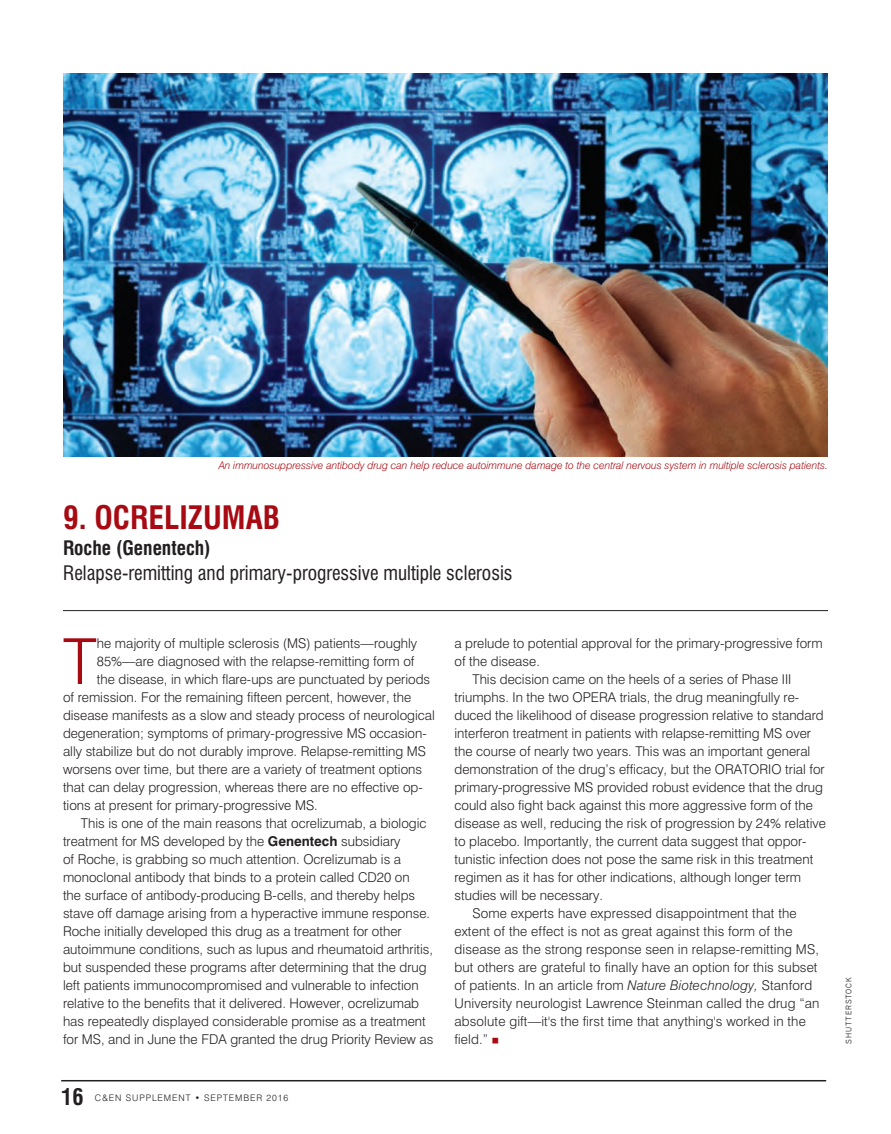
<style>
.page{position:relative;width:891px;height:1134px;background:#fff}
.page>*{position:absolute;margin:0;border:0;box-sizing:border-box;transform-origin:0 0}
.Body__DropCap{font:300 63.6px "Swiss 721 BT";color:#a70a12}
.Title__Application_N{font:700 condensed 31.5px "Swiss 721 BT";color:#a70a12}
.t1{font:700 condensed 22.5px "Swiss 721 BT";color:#231f20}
.Title__Application_N-2{font:condensed 19.5px/25.5px "Swiss 721 BT";color:#231f20}
.Body__Indent{font:300 13.5px/18px "Swiss 721 BT";color:#231f20}
.Body__DropCap-2{font:300 13.5px "Swiss 721 BT";color:#231f20}
.t2{font:italic 300 10.5px "Swiss 721 BT";color:#a70a12}
.t3{font:300 9px "Swiss 721 BT";letter-spacing:.1em;color:#231f20}
.Credit{font:300 9px "Scout";letter-spacing:.1em;color:#231f20}
.s1{font-weight:700}
.s2{font-style:italic}
.s3{font-family:"STIX General";font-weight:400;color:#a70a12}
</style>
<div class="page">
<hr style="left:63px;top:610px;width:765px;height:1px;background:#231f20">
<img style="left:63px;top:74px;width:765px;height:383px">
<hr style="left:61px;top:1080px;width:765px;height:1px;background:#231f20">
<p class="t2" style="left:219px;top:459px;width:611px">An immunosuppressive antibody drug can help reduce autoimmune damage to the central nervous system in multiple sclerosis patients.</p>
<p class="Title__Application_N" style="left:63px;top:499px;width:219px">9. OCRELIZUMAB</p>
<p class="Title__Application_N-2" style="left:63px;top:535px;width:451px"><span class="s1">Roche (Genentech)<br></span>Relapse-remitting and primary-progressive multiple sclerosis</p>
<p class="Body__DropCap" style="left:63px;top:623px;width:35px">T</p>
<p class="Body__DropCap-2" style="left:97px;top:635px;width:322px">he majority of multiple sclerosis (MS) patients—roughly</p>
<p class="Body__DropCap-2" style="left:97px;top:653px;width:319px">85%—are diagnosed with the relapse-remitting form of</p>
<p class="Body__DropCap-2" style="left:97px;top:671px;width:335px">the disease, in which flare-ups are punctuated by periods</p>
<p class="Body__DropCap-2" style="left:63px;top:689px;width:350px">of remission. For the remaining fifteen percent, however, the</p>
<p class="Body__DropCap-2" style="left:63px;top:707px;width:373px">disease manifests as a slow and steady process of neurological</p>
<p class="Body__DropCap-2" style="left:63px;top:725px;width:365px">degeneration; symptoms of primary-progressive MS occasion-</p>
<p class="Body__DropCap-2" style="left:63px;top:743px;width:365px">ally stabilize but do not durably improve. Relapse-remitting MS</p>
<p class="Body__DropCap-2" style="left:63px;top:761px;width:361px">worsens over time, but there are a variety of treatment options</p>
<p class="Body__DropCap-2" style="left:63px;top:779px;width:361px">that can delay progression, whereas there are no effective op-</p>
<p class="Body__DropCap-2" style="left:63px;top:797px;width:256px">tions at present for primary-progressive MS.</p>
<p class="Body__Indent" style="left:63px;top:814px;width:372px;text-indent:18px">This is one of the main reasons that ocrelizumab, a biologic treatment for MS developed by the <span class="s1">Genentech</span> subsidiary<br>of Roche, is grabbing so much attention. Ocrelizumab is a monoclonal antibody that binds to a protein called CD20 on<br>the surface of antibody-producing B-cells, and thereby helps stave off damage arising from a hyperactive immune response.<br>Roche initially developed this drug as a treatment for other autoimmune conditions, such as lupus and rheumatoid arthritis, but suspended these programs after determining that the drug left patients immunocompromised and vulnerable to infection relative to the benefits that it delivered. However, ocrelizumab has repeatedly displayed considerable promise as a treatment for MS, and in June the FDA granted the drug Priority Review as</p>
<h3 class="t1" style="left:61px;top:1084px;width:24px">16</h3>
<p class="t3" style="left:95px;top:1092px;width:195px">C&amp;EN SUPPLEMENT • SEPTEMBER 2016</p>
<p class="Body__Indent" style="left:455px;top:634px;width:370px">a prelude to potential approval for the primary-progressive form of the disease.</p>
<p class="Body__Indent" style="left:455px;top:670px;width:373px;text-indent:18px">This decision came on the heels of a series of Phase III triumphs. In the two OPERA trials, the drug meaningfully re&shy;duced the likelihood of disease progression relative to standard interferon treatment in patients with relapse-remitting MS over the course of nearly two years. This was an important general demonstration of the drug’s efficacy, but the ORATORIO trial for primary-progressive MS provided robust evidence that the drug could also fight back against this more aggressive form of the disease as well, reducing the risk of progression by 24% relative to placebo. Importantly, the current data suggest that oppor&shy;tunistic infection does not pose the same risk in this treatment regimen as it has for other indications, although longer term studies will be necessary.</p>
<p class="Body__Indent" style="left:455px;top:904px;width:367px;text-indent:18px">Some experts have expressed disappointment that the extent of the effect is not as great against this form of the disease as the strong response seen in relapse-remitting MS, but others are grateful to finally have an option for this subset of patients. In an article from <span class="s2">Nature Biotechnology,</span> Stanford University neurologist Lawrence Steinman called the drug “an absolute gift—it's the first time that anything's worked in the field.” <span class="s3">▪</span></p>
<p class="Credit" style="left:844px;top:1044px;width:68px;rotate:-90deg">SHUTTERSTOCK</p>
</div>
